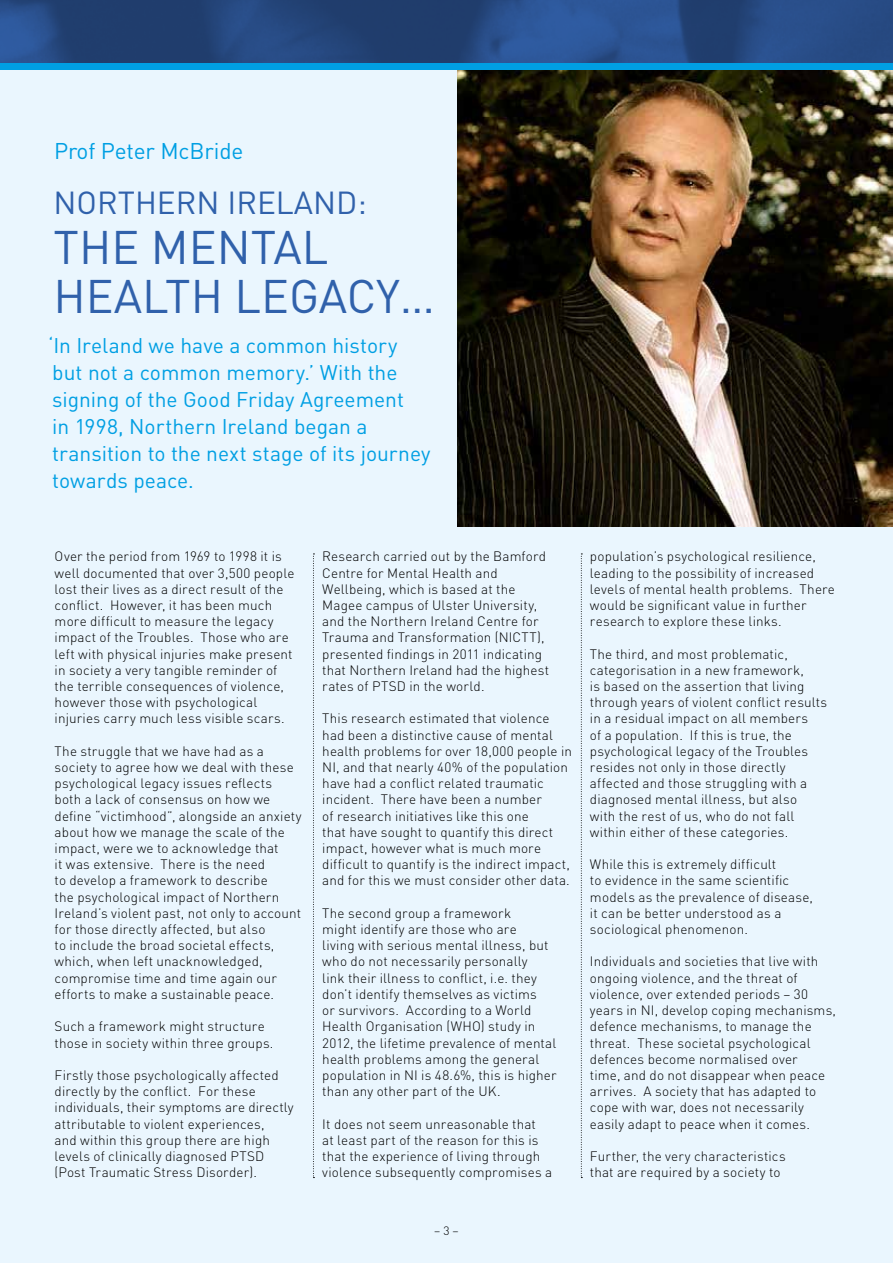
<style>
.page{position:relative;width:893px;height:1263px;background:#eaf6fe}
.page>*{position:absolute;margin:0;border:0;box-sizing:border-box;transform-origin:0 0}
.t1{font:46.5px/49.5px "DIN";color:#3061ab}
.t2{font:31.5px "DIN";color:#3061ab}
.t3{font:22.5px "DIN";letter-spacing:-.005em;color:#009fe3}
.t4{font:21px/27px "DIN";color:#009fe3}
.t5{font:300 13.5px/16.2px "DIN";letter-spacing:.01em;color:#000}
.t6{font:300 12px "DIN";color:#000}
</style>
<div class="page">
<img style="left:0;top:0;width:893px;height:64px">
<svg style="left:313px;top:554px;width:1px;height:624px"></svg>
<svg style="left:581px;top:554px;width:1px;height:624px"></svg>
<img style="left:457px;top:70px;width:436px;height:456px">
<div style="left:0;top:64px;width:893px;height:6px;background:#009fe3"></div>
<h3 class="t3" style="left:54px;top:136px;width:191px">Prof Peter McBride</h3>
<h2 class="t2" style="left:54px;top:183px;width:315px">NORTHERN IRELAND:</h2>
<h1 class="t1" style="left:54px;top:221px;width:383px">THE MENTAL<br>HEALTH LEGACY…</h1>
<h3 class="t4" style="left:48px;top:331px;width:384px">‘In Ireland we have a common history but not a common memory.’ With the signing of the Good Friday Agreement<br>in 1998, Northern Ireland began a transition to the next stage of its journey towards peace.</h3>
<p class="t5" style="left:55px;top:548px;width:241px">Over the period from 1969 to 1998 it is well documented that over 3,500 people lost their lives as a direct result of the conflict. However, it has been much more difficult to measure the legacy impact of the Troubles. Those who are left with physical injuries make present in society a very tangible reminder of the terrible consequences of violence, however those with psychological injuries carry much less visible scars.</p>
<p class="t5" style="left:55px;top:743px;width:248px">The struggle that we have had as a society to agree how we deal with these psychological legacy issues reflects both a lack of consensus on how we define “victimhood”, alongside an anxiety about how we manage the scale of the impact, were we to acknowledge that<br>it was extensive. There is the need<br>to develop a framework to describe<br>the psychological impact of Northern Ireland’s violent past, not only to account for those directly affected, but also<br>to include the broad societal effects, which, when left unacknowledged, compromise time and time again our efforts to make a sustainable peace.</p>
<p class="t5" style="left:55px;top:1018px;width:220px">Such a framework might structure those in society within three groups.</p>
<p class="t5" style="left:55px;top:1067px;width:241px">Firstly those psychologically affected directly by the conflict. For these individuals, their symptoms are directly attributable to violent experiences,<br>and within this group there are high levels of clinically diagnosed PTSD (Post Traumatic Stress Disorder).</p>
<p class="t5" style="left:322px;top:548px;width:228px">Research carried out by the Bamford Centre for Mental Health and Wellbeing, which is based at the Magee campus of Ulster University, and the Northern Ireland Centre for Trauma and Transformation (NICTT), presented findings in 2011 indicating that Northern Ireland had the highest rates of PTSD in the world.</p>
<p class="t5" style="left:322px;top:710px;width:251px">This research estimated that violence had been a distinctive cause of mental health problems for over 18,000 people in NI, and that nearly 40% of the population have had a conflict related traumatic incident. There have been a number<br>of research initiatives like this one<br>that have sought to quantify this direct impact, however what is much more difficult to quantify is the indirect impact, and for this we must consider other data.</p>
<p class="t5" style="left:322px;top:905px;width:236px">The second group a framework<br>might identify are those who are<br>living with serious mental illness, but who do not necessarily personally<br>link their illness to conflict, i.e. they don’t identify themselves as victims<br>or survivors. According to a World Health Organisation (WHO) study in 2012, the lifetime prevalence of mental health problems among the general population in NI is 48.6%, this is higher than any other part of the UK.</p>
<p class="t5" style="left:322px;top:1115px;width:231px">It does not seem unreasonable that<br>at least part of the reason for this is that the experience of living through violence subsequently compromises a</p>
<p class="t6" style="left:434px;top:1223px;width:26px">– 3 –</p>
<p class="t5" style="left:590px;top:548px;width:247px">population’s psychological resilience, leading to the possibility of increased levels of mental health problems. There would be significant value in further research to explore these links.</p>
<p class="t5" style="left:590px;top:645px;width:239px">The third, and most problematic, categorisation in a new framework,<br>is based on the assertion that living through years of violent conflict results in a residual impact on all members<br>of a population. If this is true, the psychological legacy of the Troubles resides not only in those directly affected and those struggling with a diagnosed mental illness, but also<br>with the rest of us, who do not fall within either of these categories.</p>
<p class="t5" style="left:590px;top:856px;width:225px">While this is extremely difficult<br>to evidence in the same scientific models as the prevalence of disease, it can be better understood as a sociological phenomenon.</p>
<p class="t5" style="left:590px;top:953px;width:248px">Individuals and societies that live with ongoing violence, and the threat of violence, over extended periods – 30 years in NI, develop coping mechanisms, defence mechanisms, to manage the threat. These societal psychological defences become normalised over<br>time, and do not disappear when peace arrives. A society that has adapted to cope with war, does not necessarily easily adapt to peace when it comes.</p>
<p class="t5" style="left:590px;top:1148px;width:197px">Further, the very characteristics that are required by a society to</p>
</div>
